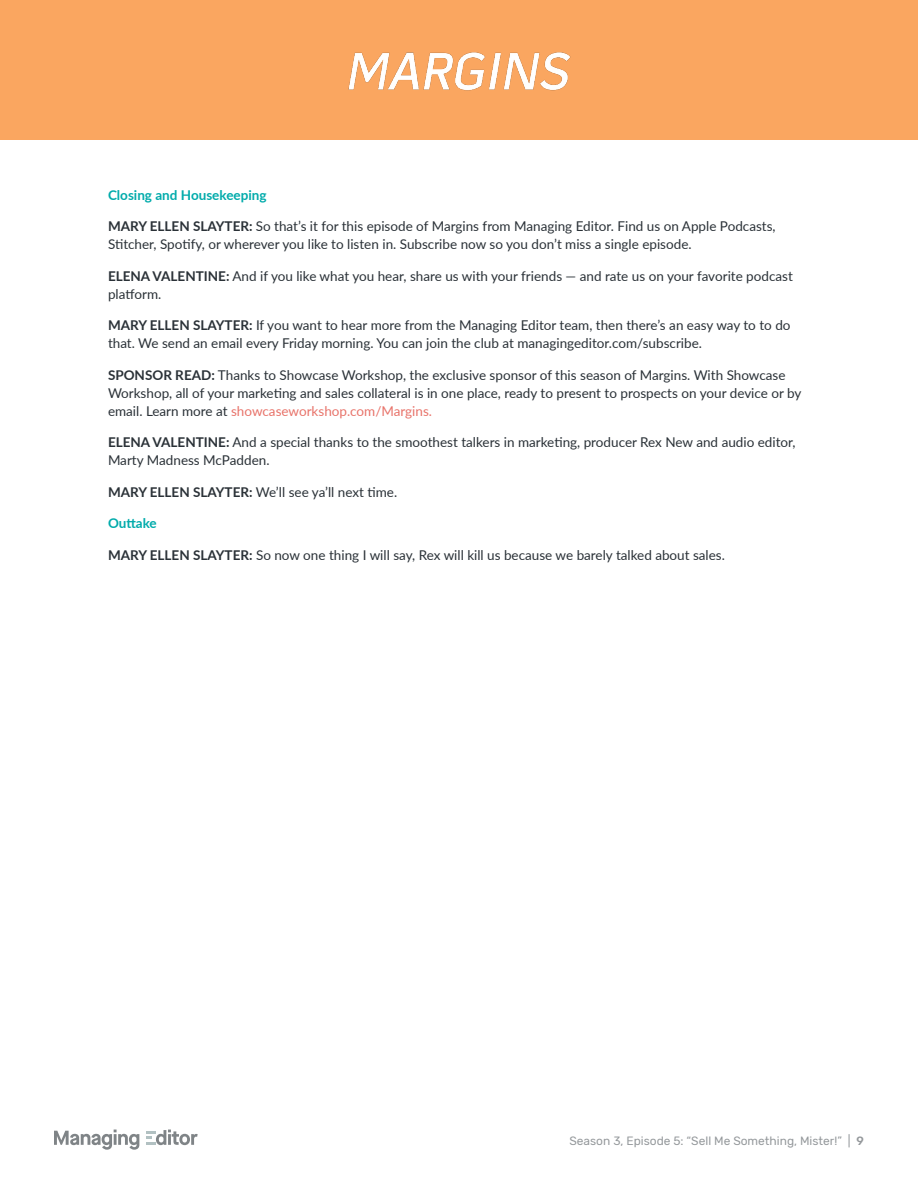
<style>
.page{position:relative;width:918px;height:1188px;background:#fff}
.page>*{position:absolute;margin:0;border:0;box-sizing:border-box;transform-origin:0 0}
.t1{font:13.5px/18px "Lato";color:#2a3137}
.t2{font:700 13.5px "Lato";color:#00abab}
.t3{font:12px "Rubik";color:#94989b}
.s1{font-weight:700}
.s2{color:#e8736a}
.s3{font-weight:500}
</style>
<div class="page">
<div style="left:0;top:0;width:918px;height:140px;background:#faa660"></div>
<img style="left:348px;top:52px;width:223px;height:39px">
<svg style="left:54px;top:1130px;width:85px;height:20px"></svg>
<svg style="left:146px;top:1130px;width:52px;height:15px"></svg>
<p class="t2" style="left:108px;top:190px;width:160px">Closing and Housekeeping</p>
<p class="t1" style="left:108px;top:217px;width:669px"><span class="s1">MARY ELLEN SLAYTER:</span> So that’s it for this episode of Margins from Managing Editor. Find us on Apple Podcasts,<br>Stitcher, Spotify, or wherever you like to listen in. Subscribe now so you don’t miss a single episode.</p>
<p class="t1" style="left:108px;top:266px;width:686px"><span class="s1">ELENA VALENTINE:</span> And if you like what you hear, share us with your friends — and rate us on your favorite podcast platform.</p>
<p class="t1" style="left:108px;top:316px;width:684px"><span class="s1">MARY ELLEN SLAYTER:</span> If you want to hear more from the Managing Editor team, then there’s an easy way to to do that. We send an email every Friday morning. You can join the club at managingeditor.com/subscribe.</p>
<p class="t1" style="left:108px;top:365px;width:695px"><span class="s1">SPONSOR READ:</span> Thanks to Showcase Workshop, the exclusive sponsor of this season of Margins. With Showcase<br>Workshop, all of your marketing and sales collateral is in one place, ready to present to prospects on your device or by email. Learn more at <span class="s2">showcaseworkshop.com/Margins.</span></p>
<p class="t1" style="left:108px;top:433px;width:689px"><span class="s1">ELENA VALENTINE:</span> And a special thanks to the smoothest talkers in marketing, producer Rex New and audio editor,<br>Marty Madness McPadden.</p>
<p class="t1" style="left:108px;top:482px;width:291px"><span class="s1">MARY ELLEN SLAYTER:</span> We’ll see ya’ll next time.</p>
<p class="t2" style="left:108px;top:513px;width:50px">Outtake</p>
<p class="t1" style="left:108px;top:545px;width:619px"><span class="s1">MARY ELLEN SLAYTER:</span> So now one thing I will say, Rex will kill us because we barely talked about sales.</p>
<p class="t3" style="left:569px;top:1134px;width:296px">Season 3, Episode 5: “Sell Me Something, Mister!” | <span class="s3">9</span></p>
</div>
